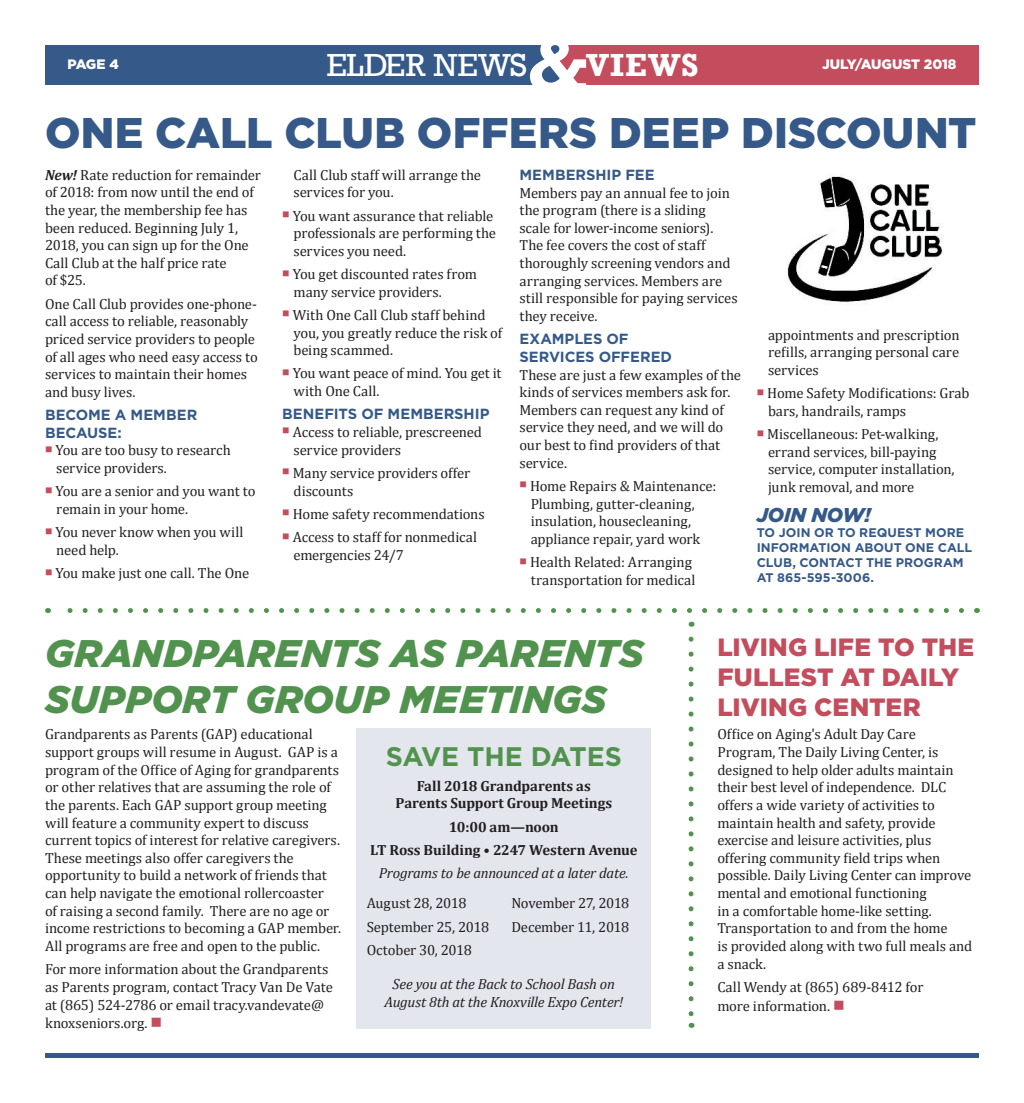
<style>
.page{position:relative;width:1024px;height:1103px;background:#fff}
.page>*{position:absolute;margin:0;border:0;box-sizing:border-box;transform-origin:0 0}
.t1{font:900 42.88px "Gotham";color:#355989}
.t2{font:italic 900 38.5px/46.1px "Gotham";color:#51934e}
.t3{font:32.75px "Rockwell";letter-spacing:-.005em;color:#fff}
.t4{font:700 32.75px "Rockwell";letter-spacing:.03em;color:#fff}
.t5{font:700 26.88px "Gotham";color:#51934e}
.t6{font:900 25px/30px "Gotham";color:#c34d5d}
.t7{font:italic 900 20px "Gotham";letter-spacing:-.005em;color:#355989}
.t8{font:14.75px/17.6px "Cambria";letter-spacing:-.005em;color:#231f20}
.t9{font:italic 14.75px/17.6px "Cambria";letter-spacing:-.015em;color:#231f20;text-align:center}
.t10{font:700 14.75px/17.6px "Cambria";letter-spacing:-.01em;color:#231f20;text-align:center}
.t11{font:700 14.75px/17.6px "Gotham";color:#355989}
.t12{font:900 13.62px "Gotham";color:#fff}
.t13{font:700 12.5px/15px "Gotham";color:#355989}
.s1{font-weight:700;font-style:italic}
.s2{color:#c34d5d}
</style>
<div class="page">
<div style="left:45px;top:45px;width:515px;height:40px;background:#355989"></div>
<div style="left:560px;top:45px;width:419px;height:40px;background:#c34d5d"></div>
<svg style="left:530px;top:45px;width:56px;height:40px"></svg>
<div style="left:45px;top:1053px;width:934px;height:5px;background:#355989"></div>
<div style="left:356px;top:728px;width:295px;height:300px;background:#e4e6ed"></div>
<svg style="left:67px;top:608px;width:894px;height:5px"></svg>
<img style="left:787px;top:176px;width:156px;height:126px">
<svg style="left:688px;top:639px;width:5px;height:388px"></svg>
<p class="t12" style="left:68px;top:56px;width:53px">PAGE 4</p>
<h3 class="t3" style="left:327px;top:46px;width:202px">ELDER NEWS</h3>
<h3 class="t4" style="left:586px;top:46px;width:114px">VIEWS</h3>
<p class="t12" style="left:822px;top:56px;width:136px">JULY/AUGUST 2018</p>
<h1 class="t1" style="left:45px;top:107px;width:933px">ONE CALL CLUB OFFERS DEEP DISCOUNT</h1>
<p class="t8" style="left:45px;top:166px;width:217px"><span class="s1">New!</span> Rate reduction for remainder of 2018: from now until the end of the year, the membership fee has been reduced. Beginning July 1,<br>2018, you can sign up for the One<br>Call Club at the half price rate<br>of $25.</p>
<p class="t8" style="left:45px;top:295px;width:214px">One Call Club provides one-phone&shy;call access to reliable, reasonably priced service providers to people of all ages who need easy access to services to maintain their homes and busy lives.</p>
<p class="t11" style="left:45px;top:406px;width:154px">BECOME A MEMBER<br>BECAUSE:</p>
<p class="t8" style="left:56px;top:441px;width:176px;text-indent:-11px"><sup>■</sup> You are too busy to research service providers.</p>
<p class="t8" style="left:56px;top:482px;width:201px;text-indent:-11px"><sup>■</sup> You are a senior and you want to remain in your home.</p>
<p class="t8" style="left:56px;top:523px;width:189px;text-indent:-11px"><sup>■</sup> You never know when you will need help.</p>
<p class="t8" style="left:45px;top:564px;width:206px"><sup>■</sup> You make just one call. The One</p>
<p class="t8" style="left:293px;top:166px;width:189px">Call Club staff will arrange the services for you.</p>
<p class="t8" style="left:293px;top:207px;width:204px;text-indent:-11px"><sup>■</sup> You want assurance that reliable professionals are performing the services you need.</p>
<p class="t8" style="left:293px;top:265px;width:185px;text-indent:-11px"><sup>■</sup> You get discounted rates from many service providers.</p>
<p class="t8" style="left:293px;top:306px;width:210px;text-indent:-11px"><sup>■</sup> With One Call Club staff behind you, you greatly reduce the risk of being scammed.</p>
<p class="t8" style="left:293px;top:364px;width:210px;text-indent:-11px"><sup>■</sup> You want peace of mind. You get it with One Call.</p>
<p class="t11" style="left:282px;top:405px;width:209px">BENEFITS OF MEMBERSHIP</p>
<p class="t8" style="left:293px;top:423px;width:190px;text-indent:-11px"><sup>■</sup> Access to reliable, prescreened service providers</p>
<p class="t8" style="left:293px;top:464px;width:178px;text-indent:-11px"><sup>■</sup> Many service providers offer discounts</p>
<p class="t8" style="left:282px;top:505px;width:204px"><sup>■</sup> Home safety recommendations</p>
<p class="t8" style="left:293px;top:528px;width:185px;text-indent:-11px"><sup>■</sup> Access to staff for nonmedical emergencies 24/7</p>
<p class="t11" style="left:519px;top:166px;width:137px">MEMBERSHIP FEE</p>
<p class="t8" style="left:519px;top:184px;width:220px">Members pay an annual fee to join the program (there is a sliding scale for lower-income seniors).<br>The fee covers the cost of staff thoroughly screening vendors and arranging services. Members are still responsible for paying services they receive.</p>
<p class="t11" style="left:519px;top:330px;width:154px">EXAMPLES OF<br>SERVICES OFFERED</p>
<p class="t8" style="left:519px;top:365px;width:223px">These are just a few examples of the kinds of services members ask for.<br>Members can request any kind of service they need, and we will do our best to find providers of that service.</p>
<p class="t8" style="left:531px;top:477px;width:187px;text-indent:-11px"><sup>■</sup> Home Repairs &amp; Maintenance:<br>Plumbing, gutter-cleaning, insulation, housecleaning, appliance repair, yard work</p>
<p class="t8" style="left:519px;top:553px;width:177px;text-align:right"><sup>■</sup> Health Related: Arranging transportation for medical</p>
<p class="t8" style="left:768px;top:326px;width:193px;text-align:justify">appointments and prescription refills, arranging personal care services</p>
<p class="t8" style="left:768px;top:384px;width:203px;text-indent:-11px"><sup>■</sup> Home Safety Modifications: Grab bars, handrails, ramps</p>
<p class="t8" style="left:768px;top:425px;width:188px;text-indent:-11px"><sup>■</sup> Miscellaneous: Pet-walking, errand services, bill-paying service, computer installation, junk removal, and more</p>
<h3 class="t7" style="left:757px;top:502px;width:116px">JOIN NOW!</h3>
<p class="t13" style="left:757px;top:524px;width:217px">TO JOIN OR TO REQUEST MORE<br>INFORMATION ABOUT ONE CALL<br>CLUB, CONTACT THE PROGRAM<br>AT 865-595-3006.</p>
<h2 class="t2" style="left:45px;top:630px;width:600px">GRANDPARENTS AS PARENTS<br>SUPPORT GROUP MEETINGS</h2>
<p class="t8" style="left:45px;top:725px;width:297px">Grandparents as Parents (GAP) educational support groups will resume in August. GAP is a program of the Office of Aging for grandparents or other relatives that are assuming the role of the parents. Each GAP support group meeting will feature a community expert to discuss current topics of interest for relative caregivers.<br>These meetings also offer caregivers the opportunity to build a network of friends that can help navigate the emotional rollercoaster<br>of raising a second family. There are no age or income restrictions to becoming a GAP member.<br>All programs are free and open to the public.</p>
<p class="t8" style="left:45px;top:960px;width:289px;line-height:18px">For more information about the Grandparents as Parents program, contact Tracy Van De Vate at (865) 524-2786 or email tracy.vandevate@ knoxseniors.org. <span class="s2">■</span></p>
<h3 class="t5" style="left:386px;top:740px;width:238px">SAVE THE DATES</h3>
<p class="t10" style="left:395px;top:776px;width:218px">Fall 2018 Grandparents as<br>Parents Support Group Meetings</p>
<p class="t10" style="left:370px;top:814px;width:269px;line-height:23.2px">10:00 am—noon<br>LT Ross Building • 2247 Western Avenue</p>
<p class="t9" style="left:379px;top:864px;width:251px">Programs to be announced at a later date.</p>
<p class="t8" style="left:367px;top:891px;width:124px;line-height:23.2px">August 28, 2018<br>September 25, 2018<br>October 30, 2018</p>
<p class="t8" style="left:511px;top:891px;width:120px;line-height:23.2px">November 27, 2018<br>December 11, 2018</p>
<p class="t9" style="left:384px;top:975px;width:240px">See you at the Back to School Bash on<br>August 8th at the Knoxville Expo Center!</p>
<h3 class="t6" style="left:717px;top:632px;width:258px">LIVING LIFE TO THE<br>FULLEST AT DAILY<br>LIVING CENTER</h3>
<p class="t8" style="left:717px;top:725px;width:256px">Office on Aging's Adult Day Care Program, The Daily Living Center, is designed to help older adults maintain their best level of independence. DLC offers a wide variety of activities to maintain health and safety, provide exercise and leisure activities, plus offering community field trips when possible. Daily Living Center can improve mental and emotional functioning<br>in a comfortable home-like setting.<br>Transportation to and from the home<br>is provided along with two full meals and a snack.</p>
<p class="t8" style="left:717px;top:977px;width:208px;line-height:18.8px">Call Wendy at (865) 689-8412 for more information. <span class="s2">■</span></p>
</div>
